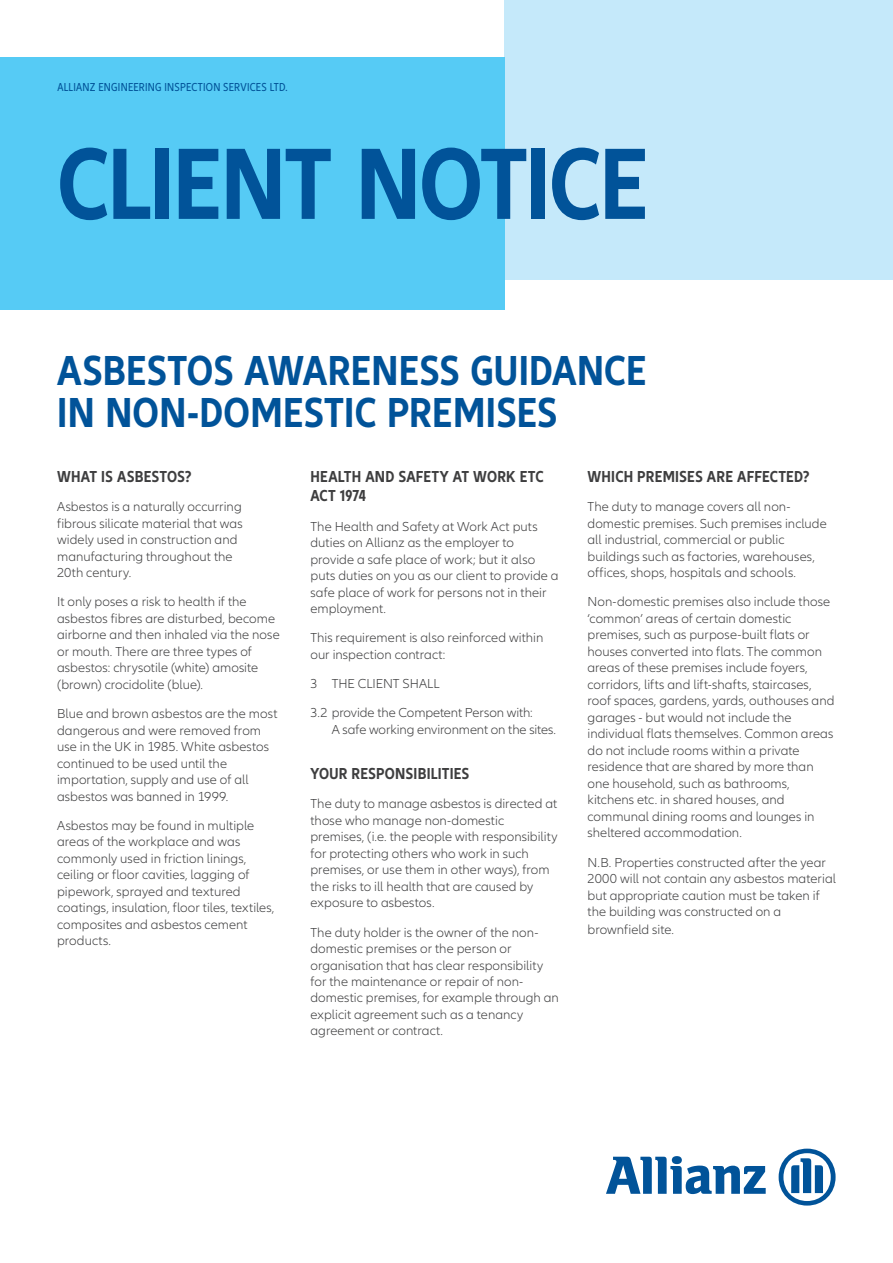
<style>
.page{position:relative;width:893px;height:1263px;background:#fff}
.page>*{position:absolute;margin:0;border:0;box-sizing:border-box;transform-origin:0 0}
.t1{font:700 condensed 105px "Allianz Neo";letter-spacing:-.02em;color:#015399}
.t2{font:700 condensed 43.5px/42px "Allianz Neo";color:#015399}
.t3{font:700 condensed 16.5px/19.5px "Allianz Neo";letter-spacing:.01em;color:#3e3e3f}
.t4{font:300 13.5px/16.5px "Allianz Neo";letter-spacing:.005em;color:#3e3e3f}
.t5{font:condensed 12px "Allianz Neo";letter-spacing:.025em;color:#015399}
</style>
<div class="page">
<svg style="left:606px;top:1156px;width:160px;height:38px"></svg>
<svg style="left:779px;top:1148px;width:57px;height:57px"></svg>
<div style="left:504px;top:0;width:389px;height:279px;background:#c5e9fa"></div>
<div style="left:0;top:57px;width:504px;height:252px;background:#56cbf5"></div>
<p class="t5" style="left:57px;top:80px;width:232px">ALLIANZ ENGINEERING INSPECTION SERVICES LTD.</p>
<h1 class="t1" style="left:57px;top:123px;width:593px">CLIENT NOTICE</h1>
<h2 class="t2" style="left:57px;top:350px;width:591px">ASBESTOS AWARENESS GUIDANCE<br>IN NON-DOMESTIC PREMISES</h2>
<p class="t3" style="left:57px;top:467px;width:136px">WHAT IS ASBESTOS?</p>
<p class="t4" style="left:57px;top:499px;width:187px">Asbestos is a naturally occurring fibrous silicate material that was widely used in construction and manufacturing throughout the<br>20th century.</p>
<p class="t4" style="left:57px;top:594px;width:224px">It only poses a risk to health if the asbestos fibres are disturbed, become airborne and then inhaled via the nose or mouth. There are three types of asbestos: chrysotile (white) amosite (brown) crocidolite (blue).</p>
<p class="t4" style="left:57px;top:706px;width:222px">Blue and brown asbestos are the most dangerous and were removed from use in the UK in 1985. White asbestos continued to be used until the importation, supply and use of all asbestos was banned in 1999.</p>
<p class="t4" style="left:57px;top:817px;width:219px">Asbestos may be found in multiple areas of the workplace and was commonly used in friction linings, ceiling or floor cavities, lagging of pipework, sprayed and textured coatings, insulation, floor tiles, textiles, composites and asbestos cement products.</p>
<p class="t3" style="left:310px;top:467px;width:235px">HEALTH AND SAFETY AT WORK ETC<br>ACT 1974</p>
<p class="t4" style="left:310px;top:518px;width:250px">The Health and Safety at Work Act puts duties on Allianz as the employer to provide a safe place of work; but it also puts duties on you as our client to provide a safe place of work for persons not in their employment.</p>
<p class="t4" style="left:310px;top:630px;width:234px">This requirement is also reinforced within our inspection contract:</p>
<p class="t4" style="left:310px;top:669px;width:224px;line-height:29.2px">3 THE CLIENT SHALL<br>3.2 provide the Competent Person with:</p>
<p class="t4" style="left:332px;top:722px;width:226px">A safe working environment on the sites.</p>
<p class="t3" style="left:310px;top:764px;width:160px">YOUR RESPONSIBILITIES</p>
<p class="t4" style="left:310px;top:796px;width:248px">The duty to manage asbestos is directed at those who manage non-domestic premises, (i.e. the people with responsibility for protecting others who work in such premises, or use them in other ways), from the risks to ill health that are caused by exposure to asbestos.</p>
<p class="t4" style="left:310px;top:924px;width:250px">The duty holder is the owner of the non&shy;domestic premises or the person or organisation that has clear responsibility for the maintenance or repair of non&shy;domestic premises, for example through an explicit agreement such as a tenancy agreement or contract.</p>
<p class="t3" style="left:587px;top:467px;width:224px">WHICH PREMISES ARE AFFECTED?</p>
<p class="t4" style="left:587px;top:499px;width:241px">The duty to manage covers all non&shy;domestic premises. Such premises include all industrial, commercial or public buildings such as factories, warehouses, offices, shops, hospitals and schools.</p>
<p class="t4" style="left:587px;top:594px;width:248px">Non-domestic premises also include those ‘common’ areas of certain domestic premises, such as purpose-built flats or houses converted into flats. The common areas of these premises include foyers, corridors, lifts and lift-shafts, staircases, roof spaces, gardens, yards, outhouses and garages - but would not include the individual flats themselves. Common areas do not include rooms within a private residence that are shared by more than one household, such as bathrooms, kitchens etc. in shared houses, and communal dining rooms and lounges in sheltered accommodation.</p>
<p class="t4" style="left:587px;top:854px;width:250px">N.B. Properties constructed after the year 2000 will not contain any asbestos material but appropriate caution must be taken if the building was constructed on a</p>
<p class="t4" style="left:587px;top:922px;width:88px">brownfield site.</p>
</div>
